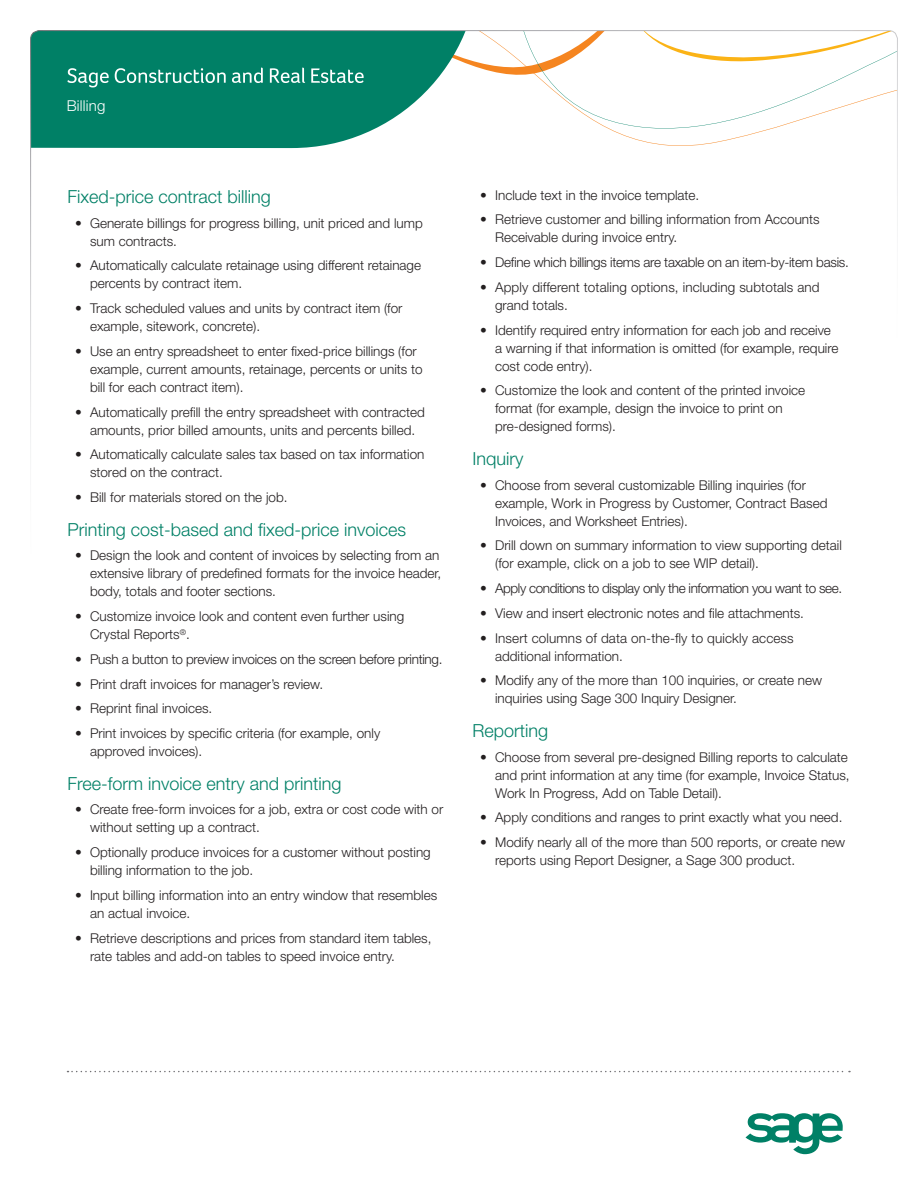
<style>
.page{position:relative;width:918px;height:1188px;background:#fff}
.page>*{position:absolute;margin:0;border:0;box-sizing:border-box;transform-origin:0 0}
.SP_-_Paragraph_Head{font:300 18px "Helvetica Neue";color:#008066}
.SP_-_Back_Module_Nam{font:300 15px "Helvetica Neue";letter-spacing:.015em;color:#fff}
.t1{font:300 13.5px/18px "Helvetica Neue";color:#231f20}
.t2{font:300 13.5px "Helvetica Neue";letter-spacing:-.02em;color:#231f20}
.t3{font:300 13.5px "Helvetica Neue";letter-spacing:-.03em;color:#231f20}
</style>
<div class="page">
<svg style="left:30px;top:30px;width:868px;height:428px"></svg>
<svg style="left:68px;top:68px;width:41px;height:19px"></svg>
<svg style="left:115px;top:68px;width:111px;height:15px"></svg>
<svg style="left:232px;top:68px;width:31px;height:15px"></svg>
<svg style="left:270px;top:68px;width:35px;height:15px"></svg>
<svg style="left:311px;top:68px;width:53px;height:15px"></svg>
<svg style="left:746px;top:1113px;width:97px;height:41px"></svg>
<svg style="left:67px;top:1071px;width:783px;height:1px"></svg>
<p class="SP_-_Back_Module_Nam" style="left:67px;top:96px;width:40px">Billing</p>
<p class="SP_-_Paragraph_Head" style="left:68px;top:186px;width:205px">Fixed-price contract billing</p>
<p class="t1" style="left:90px;top:214px;width:334px;text-indent:-15px">• Generate billings for progress billing, unit priced and lump sum contracts.</p>
<p class="t1" style="left:90px;top:256px;width:333px;text-indent:-15px">• Automatically calculate retainage using different retainage percents by contract item.</p>
<p class="t1" style="left:90px;top:299px;width:314px;text-indent:-15px">• Track scheduled values and units by contract item (for example, sitework, concrete).</p>
<p class="t1" style="left:90px;top:342px;width:334px;text-indent:-15px">• Use an entry spreadsheet to enter fixed-price billings (for example, current amounts, retainage, percents or units to bill for each contract item).</p>
<p class="t1" style="left:75px;top:403px;width:351px;text-align:center">• Automatically prefill the entry spreadsheet with contracted amounts, prior billed amounts, units and percents billed.</p>
<p class="t1" style="left:90px;top:445px;width:336px;text-indent:-15px">• Automatically calculate sales tax based on tax information stored on the contract.</p>
<p class="t1" style="left:75px;top:488px;width:214px">• Bill for materials stored on the job.</p>
<p class="SP_-_Paragraph_Head" style="left:68px;top:518px;width:340px">Printing cost-based and fixed-price invoices</p>
<p class="t1" style="left:90px;top:546px;width:353px;text-indent:-15px">• Design the look and content of invoices by selecting from an extensive library of predefined formats for the invoice header, body, totals and footer sections.</p>
<p class="t1" style="left:90px;top:607px;width:316px;text-indent:-15px">• Customize invoice look and content even further using<br>Crystal Reports<sup>®</sup>.</p>
<p class="t2" style="left:75px;top:651px;width:369px">• Push a button to preview invoices on the screen before printing.</p>
<p class="t1" style="left:75px;top:675px;width:250px">• Print draft invoices for manager’s review.</p>
<p class="t1" style="left:75px;top:699px;width:139px">• Reprint final invoices.</p>
<p class="t1" style="left:90px;top:724px;width:292px;text-indent:-15px">• Print invoices by specific criteria (for example, only approved invoices).</p>
<p class="SP_-_Paragraph_Head" style="left:68px;top:772px;width:276px">Free-form invoice entry and printing</p>
<p class="t1" style="left:90px;top:800px;width:355px;text-indent:-15px">• Create free-form invoices for a job, extra or cost code with or without setting up a contract.</p>
<p class="t1" style="left:90px;top:843px;width:342px;text-indent:-15px">• Optionally produce invoices for a customer without posting billing information to the job.</p>
<p class="t1" style="left:90px;top:886px;width:349px;text-indent:-15px">• Input billing information into an entry window that resembles an actual invoice.</p>
<p class="t1" style="left:90px;top:929px;width:343px;text-indent:-15px">• Retrieve descriptions and prices from standard item tables, rate tables and add-on tables to speed invoice entry.</p>
<p class="t1" style="left:480px;top:186px;width:221px">• Include text in the invoice template.</p>
<p class="t1" style="left:495px;top:210px;width:326px;text-indent:-15px">• Retrieve customer and billing information from Accounts<br>Receivable during invoice entry.</p>
<p class="t2" style="left:480px;top:254px;width:370px">• Define which billings items are taxable on an item-by-item basis.</p>
<p class="t1" style="left:495px;top:278px;width:326px;text-indent:-15px">• Apply different totaling options, including subtotals and grand totals.</p>
<p class="t1" style="left:495px;top:321px;width:345px;text-indent:-15px">• Identify required entry information for each job and receive a warning if that information is omitted (for example, require cost code entry).</p>
<p class="t1" style="left:495px;top:381px;width:312px;text-indent:-15px">• Customize the look and content of the printed invoice format (for example, design the invoice to print on pre-designed forms).</p>
<p class="SP_-_Paragraph_Head" style="left:473px;top:448px;width:52px">Inquiry</p>
<p class="t1" style="left:495px;top:476px;width:334px;text-indent:-15px">• Choose from several customizable Billing inquiries (for example, Work in Progress by Customer, Contract Based<br>Invoices, and Worksheet Entries).</p>
<p class="t1" style="left:495px;top:536px;width:348px;text-indent:-15px">• Drill down on summary information to view supporting detail (for example, click on a job to see WIP detail).</p>
<p class="t3" style="left:480px;top:580px;width:364px">• Apply conditions to display only the information you want to see.</p>
<p class="t1" style="left:480px;top:604px;width:325px">• View and insert electronic notes and file attachments.</p>
<p class="t1" style="left:495px;top:629px;width:300px;text-indent:-15px">• Insert columns of data on-the-fly to quickly access additional information.</p>
<p class="t1" style="left:495px;top:671px;width:329px;text-indent:-15px">• Modify any of the more than 100 inquiries, or create new inquiries using Sage 300 Inquiry Designer.</p>
<p class="SP_-_Paragraph_Head" style="left:473px;top:720px;width:77px">Reporting</p>
<p class="t1" style="left:495px;top:747px;width:356px;text-indent:-15px">• Choose from several pre-designed Billing reports to calculate and print information at any time (for example, Invoice Status,<br>Work In Progress, Add on Table Detail).</p>
<p class="t1" style="left:480px;top:808px;width:364px">• Apply conditions and ranges to print exactly what you need.</p>
<p class="t1" style="left:495px;top:833px;width:352px;text-indent:-15px">• Modify nearly all of the more than 500 reports, or create new reports using Report Designer, a Sage 300 product.</p>
</div>
